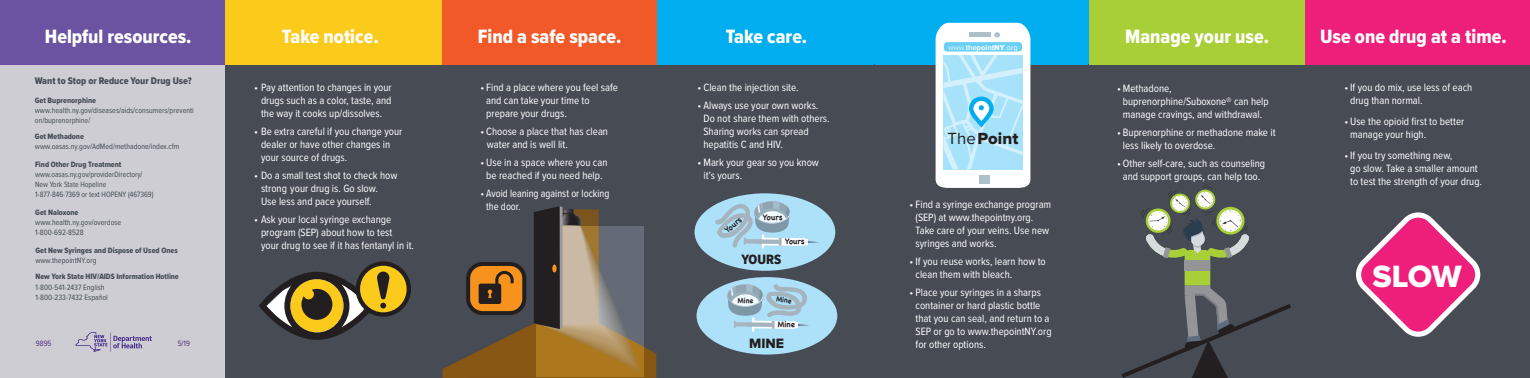
<style>
.page{position:relative;width:1530px;height:378px;background:#fff}
.page>*{position:absolute;margin:0;border:0;box-sizing:border-box;transform-origin:0 0}
.t1{font:32px "Proxima Nova Extrabld";color:#fff}
.t2{font:20px "Proxima Nova Cond Extrabld";color:#fff}
.t3{font:16.7px "Proxima Nova Extrabld";letter-spacing:.01em;color:#231f20}
.t4{font:14px "Proxima Nova A Cond Extrabld";color:#231f20}
.t5{font:14px "Proxima Nova Extrabld";color:#231f20}
.t6{font:11px/13px "Proxima Nova Cond";color:#fff}
.t7{font:10px "Proxima Nova Cond Extrabld";color:#464b54}
.t8{font:700 8.1px "Chalkboard";letter-spacing:.015em;color:#231f20;scale:.95 1}
.t9{font:8px/10px "Proxima Nova Cond";color:#464b54}
.t10{font:8px "Proxima Nova Cond Extrabld";color:#464b54}
.t11{font:8px "Proxima Nova Cond";color:#553178}
.t12{font:700 7.6px "Proxima Nova";color:#fff}
.t13{font:700 7.3px "Chalkboard";color:#231f20;scale:.95 1}
.t14{font:700 7.3px "Chalkboard";color:#231f20;scale:.93 1}
.s1{font-weight:300}
.s2{font-weight:600}
.s3{font-family:"Proxima Nova Extrabld";font-weight:400}
.s4{font-weight:400}
.s5{font-family:"Proxima Nova"}
</style>
<div class="page">
<div style="left:0;top:64px;width:225px;height:314px;background:#cdcdd3"></div>
<div style="left:0;top:0;width:225px;height:64px;background:#6b53a2"></div>
<svg style="left:76px;top:332px;width:76px;height:20px"></svg>
<div style="left:873px;top:64px;width:216px;height:314px;background:#464b54"></div>
<div style="left:874px;top:0;width:215px;height:64px;background:#00aeef"></div>
<svg style="left:935px;top:22px;width:96px;height:166px;background:#bfe7f7"></svg>
<div style="left:225px;top:64px;width:217px;height:314px;background:#464b54"></div>
<div style="left:225px;top:0;width:217px;height:64px;background:#fcca1b"></div>
<div style="left:356px;top:262px;width:54px;height:54px;background:#231f20;border-radius:50%"></div>
<div style="left:360px;top:266px;width:47px;height:46px;background:#fcca1b;border-radius:50%"></div>
<svg style="left:259px;top:272px;width:131px;height:68px"></svg>
<div style="left:1089px;top:64px;width:216px;height:314px;background:#464b54"></div>
<div style="left:1089px;top:0;width:216px;height:64px;background:#a9cf38"></div>
<svg style="left:1121px;top:185px;width:170px;height:193px"></svg>
<div style="left:1305px;top:64px;width:225px;height:314px;background:#464b54"></div>
<div style="left:1305px;top:0;width:225px;height:64px;background:#ee1e7b"></div>
<svg style="left:1356px;top:212px;width:124px;height:125px"></svg>
<div style="left:442px;top:64px;width:215px;height:314px;background:#464b54"></div>
<div style="left:442px;top:0;width:215px;height:64px;background:#f15929"></div>
<svg style="left:442px;top:206px;width:214px;height:172px"></svg>
<div style="left:552px;top:265px;width:5px;height:8px;background:#f7931d;border-radius:50%"></div>
<div style="left:657px;top:64px;width:218px;height:314px;background:#464b54"></div>
<div style="left:657px;top:0;width:217px;height:64px;background:#00aeef"></div>
<div style="left:697px;top:277px;width:140px;height:78px;background:#ade1f9;border-radius:50%"></div>
<svg style="left:722px;top:277px;width:87px;height:55px"></svg>
<div style="left:695px;top:193px;width:140px;height:78px;background:#ade1f9;border-radius:50%"></div>
<svg style="left:715px;top:198px;width:105px;height:50px"></svg>
<h2 class="t2" style="left:45px;top:22px;width:148px">Helpful resources.</h2>
<p class="t7" style="left:35px;top:73px;width:158px">Want to Stop or Reduce Your Drug Use?</p>
<p class="t10" style="left:35px;top:94px;width:63px">Get Buprenorphine</p>
<p class="t9" style="left:35px;top:105px;width:161px">www.health.ny.gov/diseases/aids/consumers/preventi on/buprenorphine/</p>
<p class="t10" style="left:35px;top:130px;width:50px">Get Methadone</p>
<p class="t9" style="left:35px;top:141px;width:146px">www.oasas.ny.gov/AdMed/methadone/index.cfm</p>
<p class="t10" style="left:35px;top:158px;width:88px">Find Other Drug Treatment</p>
<p class="t9" style="left:35px;top:169px;width:120px">www.oasas.ny.gov/providerDirectory/<br>New York State Hopeline<br>1-877-846-7369 or text HOPENY (467369)</p>
<p class="t10" style="left:35px;top:206px;width:45px">Get Naloxone</p>
<p class="t9" style="left:35px;top:217px;width:88px">www.health.ny.gov/overdose<br>1-800-692-8528</p>
<p class="t10" style="left:35px;top:244px;width:144px">Get New Syringes and Dispose of Used Ones</p>
<p class="t9" style="left:35px;top:255px;width:63px">www.thepointNY.org</p>
<p class="t10" style="left:36px;top:270px;width:145px">New York State HIV/AIDS Information Hotline</p>
<p class="t9" style="left:36px;top:282px;width:74px">1-800-541-2437 English<br>1-800-233-7432 Español</p>
<p class="t11" style="left:36px;top:337px;width:17px">9895</p>
<p class="t11" style="left:178px;top:337px;width:14px">5/19</p>
<h2 class="t2" style="left:282px;top:22px;width:98px">Take notice.</h2>
<p class="t6" style="left:254px;top:80px;width:139px;text-align:center">• Pay attention to changes in your drugs such as a color, taste, and the way it cooks up/dissolves.</p>
<p class="t6" style="left:261px;top:124px;width:143px;text-indent:-7px">• Be extra careful if you change your dealer or have other changes in your source of drugs.</p>
<p class="t6" style="left:261px;top:168px;width:138px;text-indent:-7px">• Do a small test shot to check how strong your drug is. Go slow.<br>Use less and pace yourself.</p>
<p class="t6" style="left:261px;top:212px;width:155px;text-indent:-7px">• Ask your local syringe exchange program (SEP) about how to test<br>your drug to see if it has fentanyl in it.</p>
<h2 class="t2" style="left:478px;top:22px;width:145px">Find a safe space.</h2>
<p class="t6" style="left:486px;top:80px;width:133px;text-indent:-6px">• Find a place where you feel safe and can take your time to prepare your drugs.</p>
<p class="t6" style="left:487px;top:124px;width:123px;text-indent:-6px">• Choose a place that has clean water and is well lit.</p>
<p class="t6" style="left:481px;top:155px;width:128px;text-align:center">• Use in a space where you can be reached if you need help.</p>
<p class="t6" style="left:486px;top:186px;width:125px;text-indent:-6px">• Avoid leaning against or locking the door.</p>
<h2 class="t2" style="left:726px;top:22px;width:83px">Take care.</h2>
<p class="t6" style="left:698px;top:81px;width:103px">• Clean the injection site.</p>
<p class="t6" style="left:703px;top:99px;width:128px;text-indent:-6px">• Always use your own works.<br>Do not share them with others.<br>Sharing works can spread hepatitis C and HIV.</p>
<p class="t6" style="left:703px;top:156px;width:117px;text-indent:-6px">• Mark your gear so you know it’s yours.</p>
<p class="t8" style="left:723px;top:228px;width:22px;rotate:-40deg">Yours</p>
<p class="t8" style="left:763px;top:213px;width:22px">Yours</p>
<p class="t8" style="left:785px;top:237px;width:22px">Yours</p>
<p class="t4" style="left:741px;top:249px;width:41px">YOURS</p>
<p class="t13" style="left:738px;top:296px;width:18px">Mine</p>
<p class="t14" style="left:777px;top:294px;width:18px;rotate:10deg">Mine</p>
<p class="t8" style="left:778px;top:320px;width:19px">Mine</p>
<p class="t5" style="left:749px;top:337px;width:36px">MINE</p>
<p class="t12" style="left:948px;top:43px;width:71px"><span class="s1">www.</span><span class="s2">the</span>point<span class="s3">NY</span><span class="s4">.org</span></p>
<h3 class="t3" style="left:947px;top:131px;width:73px"><span class="s5">The</span>Point</h3>
<p class="t6" style="left:916px;top:198px;width:137px;text-indent:-6px">• Find a syringe exchange program (SEP) at www.thepointny.org.<br>Take care of your veins. Use new syringes and works.</p>
<p class="t6" style="left:916px;top:255px;width:132px;text-indent:-6px">• If you reuse works, learn how to clean them with bleach.</p>
<p class="t6" style="left:916px;top:286px;width:138px;text-indent:-6px">• Place your syringes in a sharps container or hard plastic bottle that you can seal, and return to a<br>SEP or go to www.thepointNY.org for other options.</p>
<h2 class="t2" style="left:1125px;top:22px;width:145px">Manage your use.</h2>
<p class="t6" style="left:1123px;top:81px;width:147px;text-indent:-6px">• Methadone, buprenorphine/Suboxone® can help manage cravings, and withdrawal.</p>
<p class="t6" style="left:1123px;top:125px;width:154px;text-indent:-6px">• Buprenorphine or methadone make it less likely to overdose.</p>
<p class="t6" style="left:1117px;top:156px;width:149px;text-align:center">• Other self-care, such as counseling and support groups, can help too.</p>
<h2 class="t2" style="left:1320px;top:22px;width:188px">Use one drug at a time.</h2>
<p class="t6" style="left:1350px;top:81px;width:124px;text-indent:-6px">• If you do mix, use less of each drug than normal.</p>
<p class="t6" style="left:1350px;top:115px;width:116px;text-indent:-6px">• Use the opioid first to better manage your high.</p>
<p class="t6" style="left:1350px;top:149px;width:134px;text-indent:-6px">• If you try something new,<br>go slow. Take a smaller amount to test the strength of your drug.</p>
<h1 class="t1" style="left:1372px;top:261px;width:91px">SLOW</h1>
</div>
